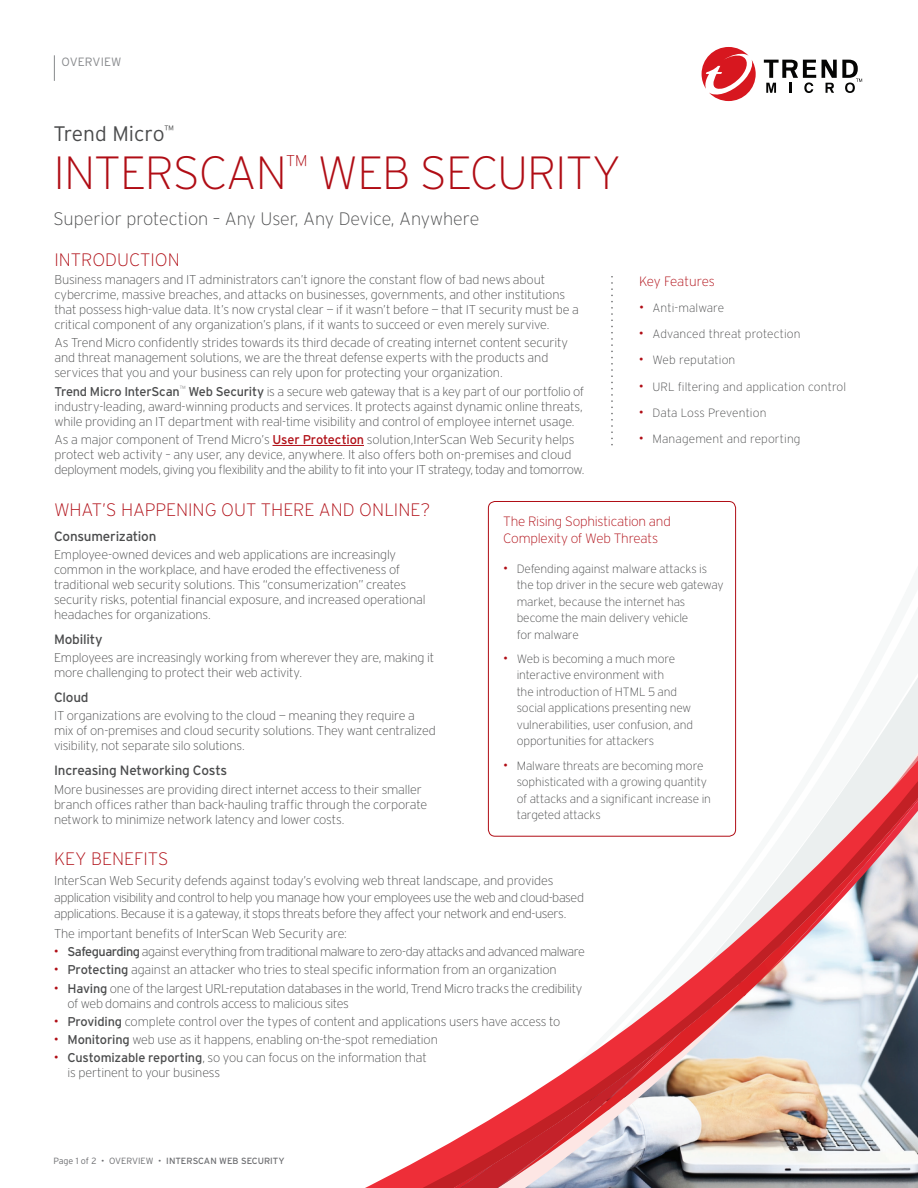
<style>
.page{position:relative;width:918px;height:1188px;background:#fff}
.page>*{position:absolute;margin:0;border:0;box-sizing:border-box;transform-origin:0 0}
.t1{font:200 46.5px "Interstate";letter-spacing:-.02em;color:#b00d15}
.t2{font:300 21px "Interstate";color:#4b4c4d}
.t3{font:200 18px "Interstate";color:#b00d15}
.t4{font:200 18px "Interstate";color:#4b4c4d}
.t5{font:200 13.5px/16.5px "Interstate";letter-spacing:-.015em;color:#b00d15}
.t6{font:13.5px "Interstate";letter-spacing:-.015em;color:#4b4c4d}
.t7{font:200 12.75px/15px "Interstate";letter-spacing:-.02em;color:#4b4c4d}
.t8{font:200 12.75px "Interstate";letter-spacing:-.045em;color:#4b4c4d}
.t9{font:200 12px/16.5px "Interstate";letter-spacing:-.01em;color:#4b4c4d}
.t10{font:200 12px "Interstate";letter-spacing:.01em;color:#4b4c4d}
.t11{font:300 12px "Interstate";letter-spacing:.01em;color:#87898c}
.t12{font:9px "Interstate";color:#6c6d70}
.s1{font-weight:400}
.s2{font-weight:400;color:#b00d15}
.s3{font-weight:300;font-size:13.5px;color:#b00d15}
.s4{font-weight:300}
</style>
<div class="page">
<svg style="left:54px;top:55px;width:1px;height:26px"></svg>
<svg style="left:359px;top:444px;width:559px;height:744px"></svg>
<svg style="left:764px;top:60px;width:52px;height:33px"></svg>
<svg style="left:822px;top:60px;width:40px;height:33px"></svg>
<svg style="left:702px;top:47px;width:54px;height:54px"></svg>
<div style="left:488px;top:501px;width:248px;height:335px;background:#fff;border-radius:7px"></div>
<div style="left:488px;top:501px;width:248px;height:335px;border:1px solid #b00d15;border-radius:7px"></div>
<hr style="left:272px;top:445px;width:92px;height:1px;background:#b00d15">
<svg style="left:611px;top:277px;width:2px;height:168px"></svg>
<p class="t11" style="left:62px;top:55px;width:61px">OVERVIEW</p>
<h2 class="t2" style="left:53px;top:121px;width:122px">Trend Micro<sup>™</sup></h2>
<h1 class="t1" style="left:53px;top:145px;width:569px">INTERSCAN<sup>™</sup> WEB SECURITY</h1>
<h3 class="t4" style="left:53px;top:208px;width:427px">Superior protection – Any User, Any Device, Anywhere</h3>
<h3 class="t3" style="left:54px;top:249px;width:127px">INTRODUCTION</h3>
<p class="t7" style="left:54px;top:272px;width:526px">Business managers and IT administrators can’t ignore the constant flow of bad news about cybercrime, massive breaches, and attacks on businesses, governments, and other institutions that possess high-value data. It’s now crystal clear — if it wasn’t before — that IT security must be a critical component of any organization’s plans, if it wants to succeed or even merely survive.</p>
<p class="t7" style="left:54px;top:335px;width:515px">As Trend Micro confidently strides towards its third decade of creating internet content security and threat management solutions, we are the threat defense experts with the products and services that you and your business can rely upon for protecting your organization.</p>
<p class="t7" style="left:54px;top:383px;width:531px;text-align:justify"><span class="s1">Trend Micro InterScan</span><sup>™</sup> <span class="s1">Web Security</span> is a secure web gateway that is a key part of our portfolio of industry-leading, award-winning products and services. It protects against dynamic online threats, while providing an IT department with real-time visibility and control of employee internet usage.</p>
<p class="t7" style="left:54px;top:432px;width:531px">As a major component of Trend Micro’s <span class="s2">User Protection</span> solution,InterScan Web Security helps protect web activity – any user, any device, anywhere. It also offers both on-premises and cloud deployment models, giving you flexibility and the ability to fit into your IT strategy, today and tomorrow.</p>
<h3 class="t3" style="left:54px;top:498px;width:378px">WHAT’S HAPPENING OUT THERE AND ONLINE?</h3>
<p class="t6" style="left:54px;top:528px;width:104px">Consumerization</p>
<p class="t7" style="left:54px;top:547px;width:373px">Employee-owned devices and web applications are increasingly common in the workplace, and have eroded the effectiveness of traditional web security solutions. This “consumerization” creates security risks, potential financial exposure, and increased operational headaches for organizations.</p>
<p class="t6" style="left:54px;top:631px;width:50px">Mobility</p>
<p class="t7" style="left:54px;top:650px;width:382px">Employees are increasingly working from wherever they are, making it more challenging to protect their web activity.</p>
<p class="t6" style="left:54px;top:689px;width:36px">Cloud</p>
<p class="t7" style="left:54px;top:708px;width:383px">IT organizations are evolving to the cloud — meaning they require a mix of on-premises and cloud security solutions. They want centralized visibility, not separate silo solutions.</p>
<p class="t6" style="left:54px;top:762px;width:175px">Increasing Networking Costs</p>
<p class="t7" style="left:54px;top:782px;width:375px">More businesses are providing direct internet access to their smaller branch offices rather than back-hauling traffic through the corporate network to minimize network latency and lower costs.</p>
<p class="t5" style="left:639px;top:273px;width:77px">Key Features</p>
<p class="t10" style="left:639px;top:300px;width:87px"><span class="s3">•</span> Anti-malware</p>
<p class="t10" style="left:639px;top:327px;width:163px"><span class="s3">•</span> Advanced threat protection</p>
<p class="t10" style="left:639px;top:353px;width:98px"><span class="s3">•</span> Web reputation</p>
<p class="t10" style="left:639px;top:379px;width:209px"><span class="s3">•</span> URL filtering and application control</p>
<p class="t9" style="left:639px;top:404px;width:129px"><span class="s3">•</span> Data Loss Prevention</p>
<p class="t10" style="left:639px;top:431px;width:163px"><span class="s3">•</span> Management and reporting</p>
<p class="t5" style="left:503px;top:513px;width:169px">The Rising Sophistication and<br>Complexity of Web Threats</p>
<p class="t9" style="left:517px;top:560px;width:209px;text-indent:-14px"><span class="s3">•</span> Defending against malware attacks is the top driver in the secure web gateway market, because the internet has become the main delivery vehicle<br>for malware</p>
<p class="t9" style="left:517px;top:650px;width:178px;text-indent:-14px"><span class="s3">•</span> Web is becoming a much more interactive environment with<br>the introduction of HTML 5 and social applications presenting new vulnerabilities, user confusion, and opportunities for attackers</p>
<p class="t9" style="left:517px;top:757px;width:196px;text-indent:-14px"><span class="s3">•</span> Malware threats are becoming more sophisticated with a growing quantity of attacks and a significant increase in targeted attacks</p>
<h3 class="t3" style="left:54px;top:848px;width:116px">KEY BENEFITS</h3>
<p class="t7" style="left:54px;top:872px;width:532px;line-height:16.5px">InterScan Web Security defends against today’s evolving web threat landscape, and provides application visibility and control to help you manage how your employees use the web and cloud-based applications. Because it is a gateway, it stops threats before they affect your network and end-users.</p>
<p class="t7" style="left:54px;top:926px;width:294px">The important benefits of InterScan Web Security are:</p>
<p class="t8" style="left:54px;top:944px;width:532px"><span class="s3">•</span> <span class="s1">Safeguarding</span> against everything from traditional malware to zero-day attacks and advanced malware</p>
<p class="t7" style="left:54px;top:962px;width:504px"><span class="s3">•</span> <span class="s1">Protecting</span> against an attacker who tries to steal specific information from an organization</p>
<p class="t7" style="left:68px;top:981px;width:517px;text-indent:-14px"><span class="s3">•</span> <span class="s1">Having</span> one of the largest URL-reputation databases in the world, Trend Micro tracks the credibility of web domains and controls access to malicious sites</p>
<p class="t7" style="left:54px;top:1014px;width:508px"><span class="s3">•</span> <span class="s1">Providing</span> complete control over the types of content and applications users have access to</p>
<p class="t7" style="left:54px;top:1032px;width:385px"><span class="s3">•</span> <span class="s1">Monitoring</span> web use as it happens, enabling on-the-spot remediation</p>
<p class="t7" style="left:67px;top:1050px;width:361px;text-indent:-14px"><span class="s3">•</span> <span class="s1">Customizable reporting</span>, so you can focus on the information that is pertinent to your business</p>
<p class="t12" style="left:53px;top:1156px;width:233px"><span class="s4">Page 1 of 2 • OVERVIEW •</span> INTERSCAN WEB SECURITY</p>
</div>
